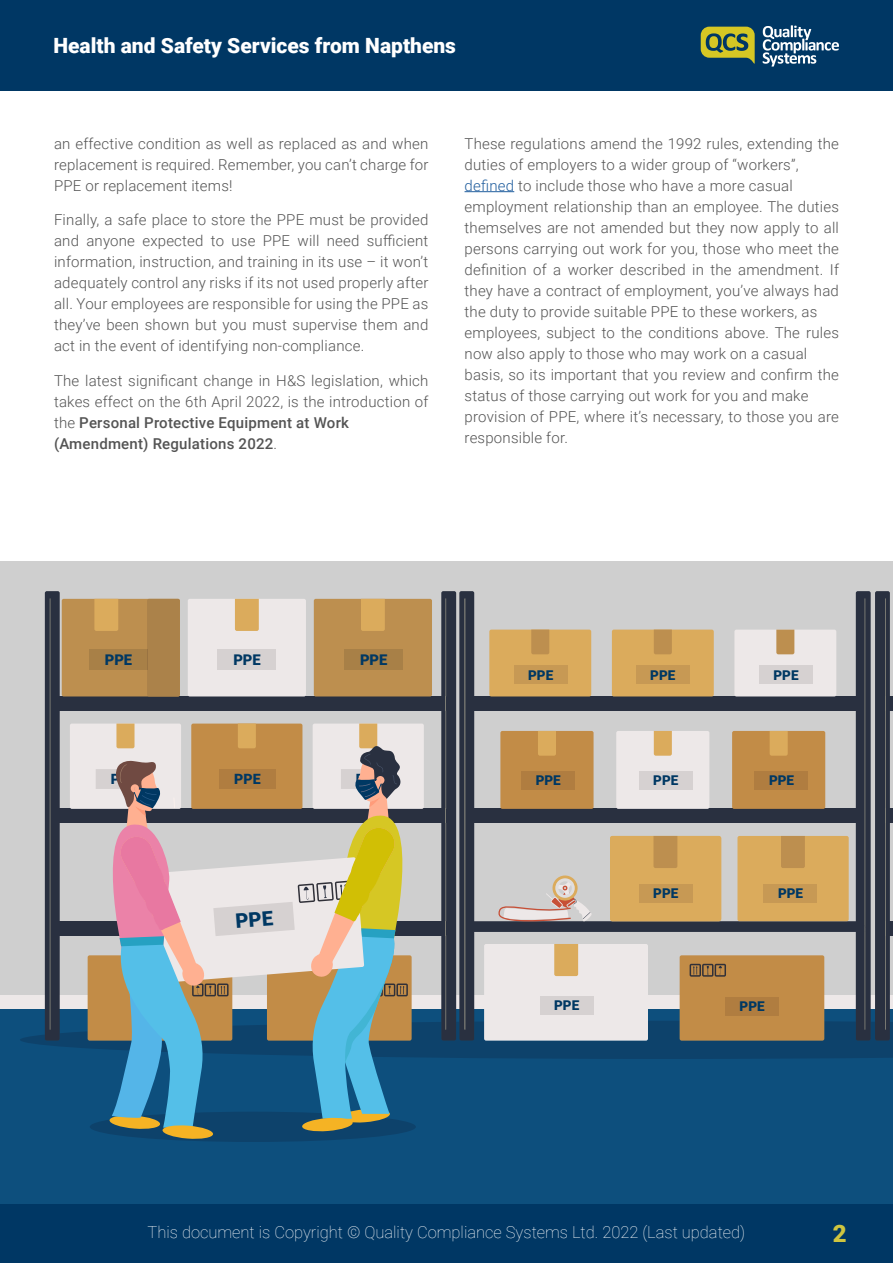
<style>
.page{position:relative;width:893px;height:1263px;background:#fff}
.page>*{position:absolute;margin:0;border:0;box-sizing:border-box;transform-origin:0 0}
.t1{font:900 24px "Roboto";color:#cfc53f}
.t2{font:900 21px "Roboto";color:#fff}
.t3{font:100 16.5px "Roboto";color:#fff}
.t4{font:300 15px/21px "Roboto";letter-spacing:.015em;color:#545454;text-align:justify}
.t5{font:900 14.7px "Roboto";color:#003863}
.t6{font:900 14.1px "Roboto";color:#003863}
.t7{font:900 13.5px "Roboto";color:#003863}
.s1{font-weight:500}
.s2{color:#215e9e}
</style>
<div class="page">
<div style="left:0;top:0;width:893px;height:90px;background:#003764"></div>
<div style="left:0;top:1203px;width:893px;height:60px;background:#003764"></div>
<svg style="left:701px;top:27px;width:54px;height:37px"></svg>
<svg style="left:763px;top:25px;width:76px;height:42px"></svg>
<hr style="left:465px;top:191px;width:49px;height:1px;background:#215e9e">
<div style="left:0;top:561px;width:893px;height:642px;background:#cfcfcf"></div>
<div style="left:0;top:1003px;width:893px;height:200px;background:#0d4f7d"></div>
<div style="left:90px;top:1112px;width:326px;height:30px;background:#0d426b;border-radius:50%"></div>
<div style="left:0;top:995px;width:893px;height:14px;background:#ede8e8"></div>
<svg style="left:20px;top:598px;width:873px;height:541px"></svg>
<h2 class="t2" style="left:53px;top:31px;width:404px">Health and Safety Services from Napthens</h2>
<p class="t4" style="left:54px;top:132px;width:376px">an effective condition as well as replaced as and when replacement is required. Remember, you can’t charge for PPE or replacement items!</p>
<p class="t4" style="left:54px;top:209px;width:376px">Finally, a safe place to store the PPE must be provided and anyone expected to use PPE will need sufficient information, instruction, and training in its use – it won’t adequately control any risks if its not used properly after all. Your employees are responsible for using the PPE as they’ve been shown but you must supervise them and act in the event of identifying non-compliance.</p>
<p class="t4" style="left:54px;top:369px;width:376px;text-align:left">The latest significant change in H&amp;S legislation, which takes effect on the 6th April 2022, is the introduction of the <span class="s1">Personal Protective Equipment at Work (Amendment) Regulations 2022</span>.</p>
<p class="t4" style="left:465px;top:132px;width:376px;text-align:left">These regulations amend the 1992 rules, extending the duties of employers to a wider group of “workers”, <span class="s2">defined</span> to include those who have a more casual employment relationship than an employee. The duties themselves are not amended but they now apply to all persons carrying out work for you, those who meet the definition of a worker described in the amendment. If they have a contract of employment, you’ve always had the duty to provide suitable PPE to these workers, as employees, subject to the conditions above. The rules now also apply to those who may work on a casual basis, so its important that you review and confirm the status of those carrying out work for you and make provision of PPE, where it’s necessary, to those you are responsible for.</p>
<p class="t5" style="left:105px;top:650px;width:29px">PPE</p>
<p class="t5" style="left:233px;top:650px;width:29px">PPE</p>
<p class="t5" style="left:360px;top:650px;width:29px">PPE</p>
<p class="t6" style="left:234px;top:769px;width:28px">PPE</p>
<p class="t7" style="left:528px;top:665px;width:27px">PPE</p>
<p class="t7" style="left:650px;top:665px;width:27px">PPE</p>
<p class="t7" style="left:773px;top:665px;width:27px">PPE</p>
<p class="t7" style="left:536px;top:771px;width:27px">PPE</p>
<p class="t7" style="left:653px;top:771px;width:27px">PPE</p>
<p class="t7" style="left:769px;top:771px;width:27px">PPE</p>
<p class="t7" style="left:653px;top:884px;width:27px">PPE</p>
<p class="t7" style="left:778px;top:884px;width:27px">PPE</p>
<p class="t7" style="left:554px;top:996px;width:27px">PPE</p>
<p class="t7" style="left:740px;top:997px;width:27px">PPE</p>
<p class="t3" style="left:148px;top:1220px;width:599px">This document is Copyright © Quality Compliance Systems Ltd. 2022 (Last updated)</p>
<h1 class="t1" style="left:833px;top:1217px;width:15px">2</h1>
</div>
